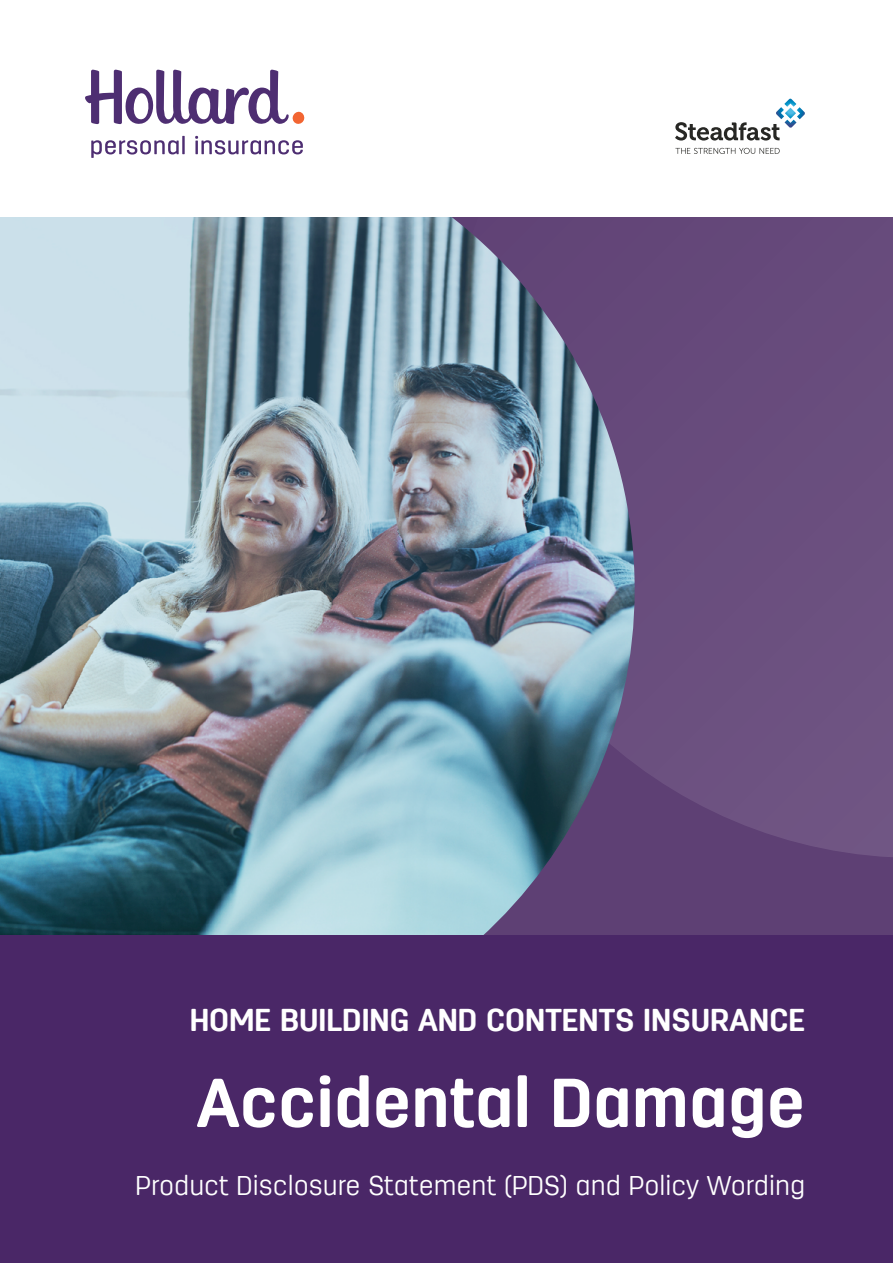
<style>
.page{position:relative;width:893px;height:1263px;background:#fff}
.page>*{position:absolute;margin:0;border:0;box-sizing:border-box;transform-origin:0 0}
.t1{font:700 69px "Antartida Rounded";color:#fff}
.t2{font:700 31.5px "Antartida Rounded";color:#fff}
.t3{font:300 27px "Antartida Rounded";color:#fff}
</style>
<div class="page">
<div style="left:0;top:217px;width:893px;height:1046px;background:#5e4074"></div>
<div style="left:635px;top:217px;width:258px;height:640px;background:#694e7e"></div>
<img style="left:0;top:217px;width:635px;height:718px">
<svg style="left:85px;top:70px;width:219px;height:55px"></svg>
<svg style="left:91px;top:136px;width:94px;height:22px"></svg>
<svg style="left:195px;top:136px;width:108px;height:19px"></svg>
<svg style="left:675px;top:99px;width:130px;height:42px"></svg>
<svg style="left:675px;top:148px;width:105px;height:6px"></svg>
<div style="left:0;top:935px;width:893px;height:328px;background:#4a2767"></div>
<p class="t2" style="left:190px;top:1003px;width:617px">HOME BUILDING AND CONTENTS INSURANCE</p>
<h1 class="t1" style="left:197px;top:1064px;width:610px">Accidental Damage</h1>
<p class="t3" style="left:135px;top:1170px;width:671px">Product Disclosure Statement (PDS) and Policy Wording</p>
</div>
